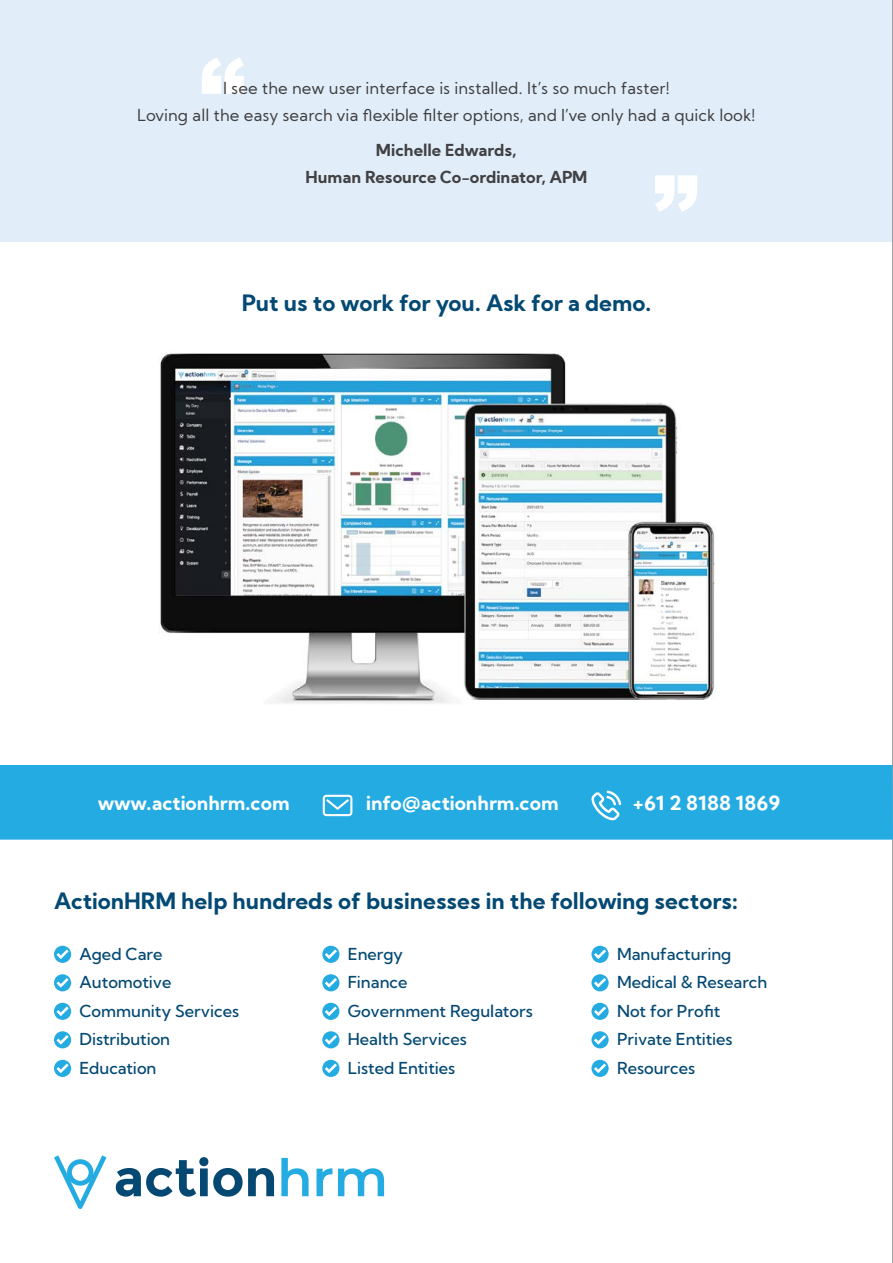
<style>
.page{position:relative;width:893px;height:1263px;background:#fff}
.page>*{position:absolute;margin:0;border:0;box-sizing:border-box;transform-origin:0 0}
.t1{font:900 91.5px "Arial";color:#fff}
.t2{font:700 22.5px "Kumbh Sans";color:#044973}
.t3{font:700 19.5px "Kumbh Sans";color:#fff}
.t4{font:500 16.5px/28.5px "Kumbh Sans";color:#044973}
.t5{font:16.5px/27px "Kumbh Sans";color:#414042;text-align:center}
.t6{font:700 16.5px/27px "Kumbh Sans";color:#414042;text-align:center}
</style>
<div class="page">
<div style="left:0;top:0;width:893px;height:242px;background:#e1eef9"></div>
<hr style="left:892px;top:0;width:1px;height:1263px;background:#939598">
<svg style="left:54px;top:1155px;width:52px;height:54px"></svg>
<svg style="left:116px;top:1157px;width:158px;height:39px"></svg>
<svg style="left:281px;top:1158px;width:28px;height:38px"></svg>
<svg style="left:317px;top:1168px;width:15px;height:28px"></svg>
<svg style="left:338px;top:1168px;width:46px;height:28px"></svg>
<hr style="left:892px;top:191px;width:1px;height:1072px;background:#24abe2">
<img style="left:160px;top:353px;width:555px;height:351px">
<svg style="left:54px;top:946px;width:17px;height:17px"></svg>
<svg style="left:54px;top:974px;width:17px;height:17px"></svg>
<svg style="left:54px;top:1003px;width:17px;height:17px"></svg>
<svg style="left:54px;top:1031px;width:17px;height:17px"></svg>
<svg style="left:54px;top:1060px;width:17px;height:17px"></svg>
<svg style="left:322px;top:946px;width:17px;height:17px"></svg>
<svg style="left:322px;top:974px;width:17px;height:17px"></svg>
<svg style="left:322px;top:1003px;width:17px;height:17px"></svg>
<svg style="left:322px;top:1031px;width:17px;height:17px"></svg>
<svg style="left:322px;top:1060px;width:17px;height:17px"></svg>
<svg style="left:591px;top:946px;width:18px;height:17px"></svg>
<svg style="left:591px;top:974px;width:18px;height:17px"></svg>
<svg style="left:591px;top:1003px;width:18px;height:17px"></svg>
<svg style="left:591px;top:1031px;width:18px;height:17px"></svg>
<svg style="left:591px;top:1060px;width:18px;height:17px"></svg>
<div style="left:0;top:765px;width:893px;height:75px;background:#24abe2"></div>
<svg style="left:591px;top:790px;width:30px;height:30px"></svg>
<svg style="left:323px;top:795px;width:29px;height:21px"></svg>
<h1 class="t1" style="left:199px;top:25px;width:47px">“</h1>
<p class="t5" style="left:137px;top:74px;width:620px">I see the new user interface is installed. It’s so much faster!<br>Loving all the easy search via flexible filter options, and I’ve only had a quick look!</p>
<p class="t6" style="left:305px;top:137px;width:284px">Michelle Edwards,<br>Human Resource Co-ordinator, APM</p>
<h1 class="t1" style="left:653px;top:143px;width:47px">”</h1>
<h2 class="t2" style="left:242px;top:289px;width:411px">Put us to work for you. Ask for a demo.</h2>
<p class="t3" style="left:98px;top:790px;width:193px">www.actionhrm.com</p>
<p class="t3" style="left:366px;top:790px;width:194px">info@actionhrm.com</p>
<p class="t3" style="left:633px;top:790px;width:149px">+61 2 8188 1869</p>
<h2 class="t2" style="left:54px;top:886px;width:685px">ActionHRM help hundreds of businesses in the following sectors:</h2>
<p class="t4" style="left:80px;top:939px;width:161px">Aged Care<br>Automotive<br>Community Services<br>Distribution<br>Education</p>
<p class="t4" style="left:348px;top:939px;width:187px">Energy<br>Finance<br>Government Regulators<br>Health Services<br>Listed Entities</p>
<p class="t4" style="left:617px;top:939px;width:152px">Manufacturing<br>Medical &amp; Research<br>Not for Profit<br>Private Entities<br>Resources</p>
</div>
